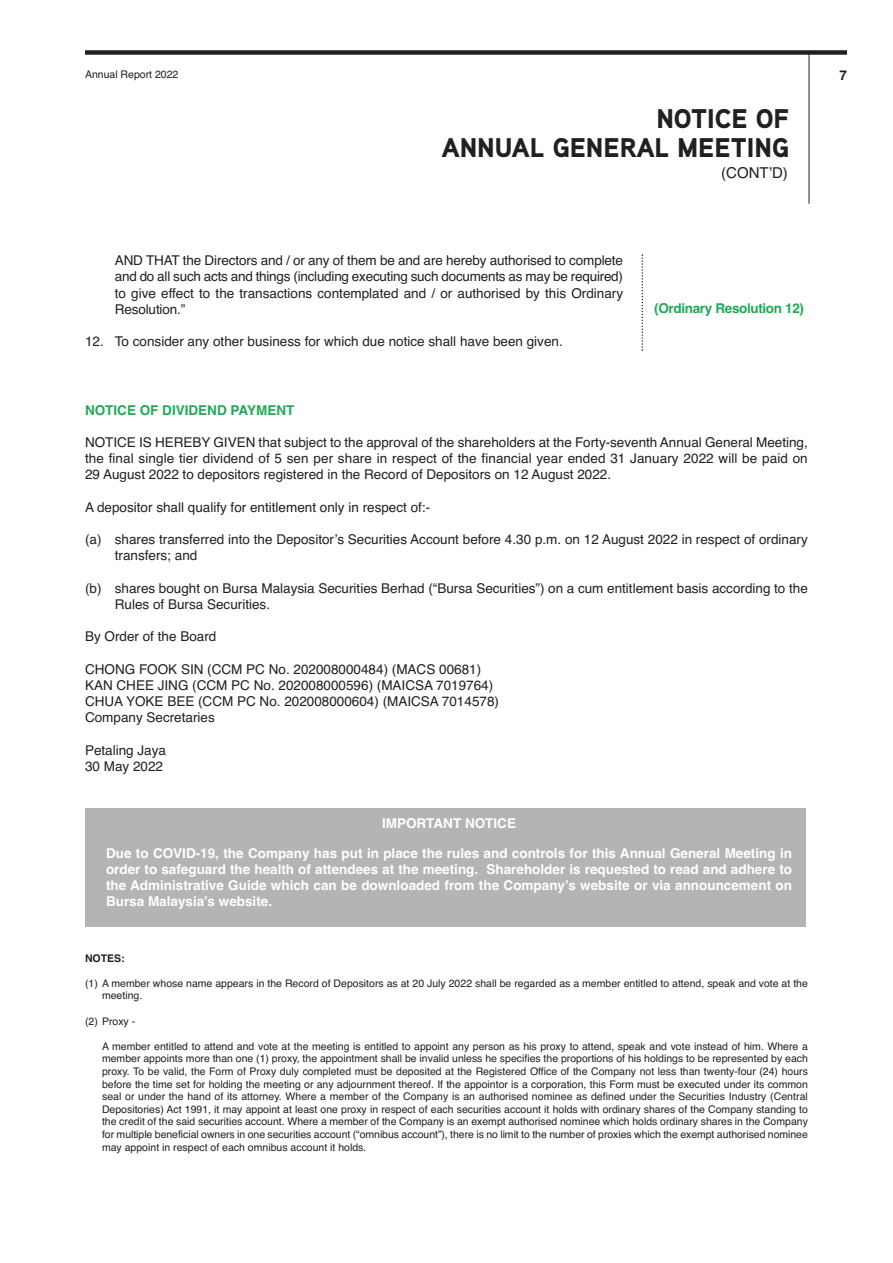
<style>
.page{position:relative;width:893px;height:1263px;background:#fff}
.page>*{position:absolute;margin:0;border:0;box-sizing:border-box;transform-origin:0 0}
.t1{font:900 27px/28.5px "Aaux Pro";color:#231f20;text-align:right}
.t2{font:15px "Helvetica";color:#231f20}
.t3{font:13.5px/16.2px "Helvetica";color:#231f20}
.t4{font:700 13.5px/16.2px "Helvetica";color:#fff;text-align:center}
.t5{font:700 13.5px "Helvetica";color:#22a857}
.t6{font:700 13.5px "Helvetica";letter-spacing:-.025em;color:#22a857}
.t7{font:700 13.5px "Helvetica";color:#231f20}
.t8{font:10.5px/12.6px "Helvetica";color:#231f20}
.t9{font:700 10.5px "Helvetica";color:#231f20}
</style>
<div class="page">
<div style="left:85px;top:808px;width:721px;height:119px;background:#b2b4b6"></div>
<div style="left:85px;top:50px;width:762px;height:5px;background:#231f20"></div>
<hr style="left:809px;top:52px;width:1px;height:152px;background:#231f20">
<svg style="left:641px;top:254px;width:2px;height:97px"></svg>
<p class="t8" style="left:85px;top:69px;width:95px">Annual Report 2022</p>
<p class="t7" style="left:839px;top:70px;width:9px">7</p>
<h1 class="t1" style="left:442px;top:105px;width:349px">NOTICE OF<br>ANNUAL GENERAL MEETING</h1>
<p class="t3" style="left:115px;top:254px;width:510px;text-align:justify">AND THAT the Directors and / or any of them be and are hereby authorised to complete and do all such acts and things (including executing such documents as may be required) to give effect to the transactions contemplated and / or authorised by this Ordinary Resolution.”</p>
<p class="t3" style="left:85px;top:335px;width:479px">12. To consider any other business for which due notice shall have been given.</p>
<h2 class="t2" style="left:721px;top:167px;width:68px">(CONT’D)</h2>
<p class="t6" style="left:654px;top:303px;width:151px">(Ordinary Resolution 12)</p>
<p class="t5" style="left:85px;top:405px;width:211px">NOTICE OF DIVIDEND PAYMENT</p>
<p class="t3" style="left:85px;top:435px;width:724px;text-align:justify">NOTICE IS HEREBY GIVEN that subject to the approval of the shareholders at the Forty-seventh Annual General Meeting, the final single tier dividend of 5 sen per share in respect of the financial year ended 31 January 2022 will be paid on 29 August 2022 to depositors registered in the Record of Depositors on 12 August 2022.</p>
<p class="t3" style="left:85px;top:500px;width:347px">A depositor shall qualify for entitlement only in respect of:-</p>
<p class="t3" style="left:115px;top:533px;width:695px;text-indent:-30px">(a) shares transferred into the Depositor’s Securities Account before 4.30 p.m. on 12 August 2022 in respect of ordinary transfers; and</p>
<p class="t3" style="left:115px;top:581px;width:695px;text-indent:-30px">(b) shares bought on Bursa Malaysia Securities Berhad (“Bursa Securities”) on a cum entitlement basis according to the<br>Rules of Bursa Securities.</p>
<p class="t3" style="left:85px;top:630px;width:133px">By Order of the Board</p>
<p class="t3" style="left:85px;top:662px;width:415px">CHONG FOOK SIN (CCM PC No. 202008000484) (MACS 00681)<br>KAN CHEE JING (CCM PC No. 202008000596) (MAICSA 7019764)<br>CHUA YOKE BEE (CCM PC No. 202008000604) (MAICSA 7014578)<br>Company Secretaries</p>
<p class="t3" style="left:85px;top:743px;width:83px">Petaling Jaya<br>30 May 2022</p>
<p class="t4" style="left:106px;top:810px;width:688px;line-height:29.7px">IMPORTANT NOTICE<br>Due to COVID-19, the Company has put in place the rules and controls for this Annual General Meeting in</p>
<p class="t4" style="left:106px;top:862px;width:688px;text-align:justify">order to safeguard the health of attendees at the meeting. Shareholder is requested to read and adhere to the Administrative Guide which can be downloaded from the Company’s website or via announcement on Bursa Malaysia’s website.</p>
<p class="t9" style="left:85px;top:954px;width:41px">NOTES:</p>
<p class="t8" style="left:102px;top:978px;width:707px;text-indent:-17px">(1) A member whose name appears in the Record of Depositors as at 20 July 2022 shall be regarded as a member entitled to attend, speak and vote at the meeting.</p>
<p class="t8" style="left:85px;top:1016px;width:52px">(2) Proxy -</p>
<p class="t8" style="left:102px;top:1041px;width:707px;text-align:justify">A member entitled to attend and vote at the meeting is entitled to appoint any person as his proxy to attend, speak and vote instead of him. Where a member appoints more than one (1) proxy, the appointment shall be invalid unless he specifies the proportions of his holdings to be represented by each proxy. To be valid, the Form of Proxy duly completed must be deposited at the Registered Office of the Company not less than twenty-four (24) hours before the time set for holding the meeting or any adjournment thereof. If the appointor is a corporation, this Form must be executed under its common seal or under the hand of its attorney. Where a member of the Company is an authorised nominee as defined under the Securities Industry (Central Depositories) Act 1991, it may appoint at least one proxy in respect of each securities account it holds with ordinary shares of the Company standing to the credit of the said securities account. Where a member of the Company is an exempt authorised nominee which holds ordinary shares in the Company for multiple beneficial owners in one securities account (“omnibus account”), there is no limit to the number of proxies which the exempt authorised nominee may appoint in respect of each omnibus account it holds.</p>
</div>
